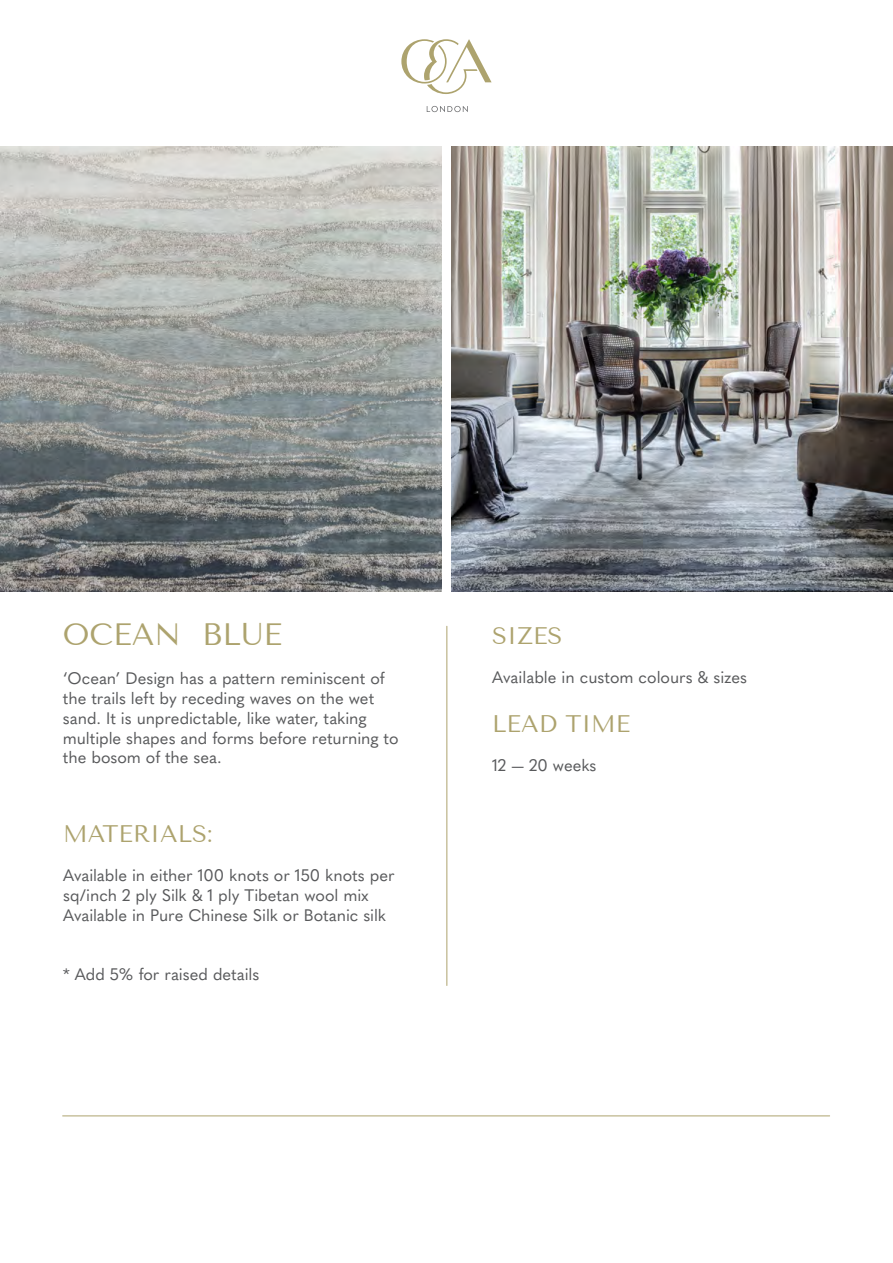
<style>
.page{position:relative;width:893px;height:1263px;background:#fff}
.page>*{position:absolute;margin:0;border:0;box-sizing:border-box;transform-origin:0 0}
.t1{font:30.9px "Tenor Sans";color:#ada36e}
.t2{font:24px "Tenor Sans";color:#ada36e}
.t3{font:16.5px/19.8px "Quasimoda";color:#58595b}
</style>
<div class="page">
<svg style="left:401px;top:39px;width:91px;height:55px"></svg>
<svg style="left:427px;top:106px;width:41px;height:6px"></svg>
<hr style="left:446px;top:626px;width:1px;height:359px;background:#ada36e">
<img style="left:0;top:147px;width:442px;height:444px">
<img style="left:451px;top:147px;width:442px;height:444px">
<hr style="left:63px;top:1115px;width:767px;height:1px;background:#ada36e">
<h1 class="t1" style="left:63px;top:616px;width:221px">OCEAN BLUE</h1>
<p class="t3" style="left:63px;top:667px;width:337px">‘Ocean’ Design has a pattern reminiscent of the trails left by receding waves on the wet sand. It is unpredictable, like water, taking multiple shapes and forms before returning to the bosom of the sea.</p>
<h2 class="t2" style="left:63px;top:820px;width:151px">MATERIALS:</h2>
<p class="t3" style="left:63px;top:864px;width:333px">Available in either 100 knots or 150 knots per sq/inch 2 ply Silk &amp; 1 ply Tibetan wool mix<br>Available in Pure Chinese Silk or Botanic silk</p>
<p class="t3" style="left:63px;top:963px;width:198px">* Add 5% for raised details</p>
<h2 class="t2" style="left:492px;top:622px;width:72px">SIZES</h2>
<p class="t3" style="left:492px;top:666px;width:256px">Available in custom colours &amp; sizes</p>
<h2 class="t2" style="left:492px;top:710px;width:140px">LEAD TIME</h2>
<p class="t3" style="left:492px;top:754px;width:106px">12 — 20 weeks</p>
</div>
